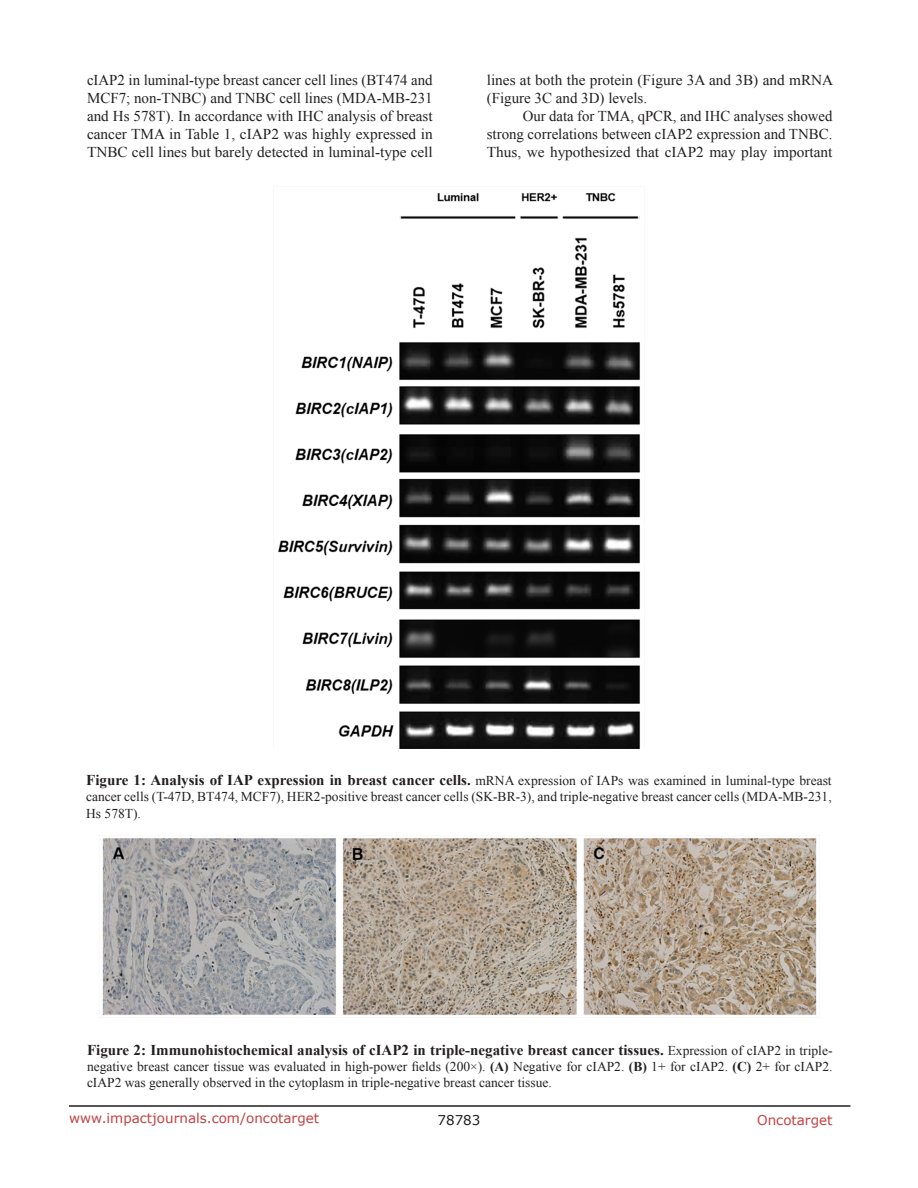
<style>
.page{position:relative;width:918px;height:1188px;background:#fff}
.page>*{position:absolute;margin:0;border:0;box-sizing:border-box;transform-origin:0 0}
.BodyText{font:15px/18px "Times New Roman";color:#231f20;text-align:justify}
.figuretext{font:700 15px "Times New Roman";color:#231f20}
.figuretext-2{font:13.5px/16.2px "Times New Roman";color:#231f20}
.t1{font:13.5px "Verdana";color:#c24141}
.t2{font:13.5px "Verdana";color:#231f20}
.s1{font-weight:400;font-size:13.5px}
.s2{font-weight:700}
</style>
<div class="page">
<hr style="left:69px;top:1105px;width:781px;height:2px;background:#231f20">
<img style="left:278px;top:193px;width:362px;height:555px">
<img style="left:102px;top:838px;width:715px;height:177px">
<p class="BodyText" style="left:87px;top:71px;width:347px">cIAP2 in luminal-type breast cancer cell lines (BT474 and MCF7; non-TNBC) and TNBC cell lines (MDA-MB-231 and Hs 578T). In accordance with IHC analysis of breast cancer TMA in Table 1, cIAP2 was highly expressed in TNBC cell lines but barely detected in luminal-type cell</p>
<p class="BodyText" style="left:487px;top:71px;width:348px">lines at both the protein (Figure 3A and 3B) and mRNA (Figure 3C and 3D) levels.</p>
<p class="BodyText" style="left:487px;top:107px;width:347px;text-indent:36px">Our data for TMA, qPCR, and IHC analyses showed strong correlations between cIAP2 expression and TNBC.<br>Thus, we hypothesized that cIAP2 may play important</p>
<p class="figuretext" style="left:86px;top:770px;width:747px">Figure 1: Analysis of IAP expression in breast cancer cells. <span class="s1">mRNA expression of IAPs was examined in luminal-type breast</span></p>
<p class="figuretext-2" style="left:86px;top:789px;width:747px">cancer cells (T-47D, BT474, MCF7), HER2-positive breast cancer cells (SK-BR-3), and triple-negative breast cancer cells (MDA-MB-231,<br>Hs 578T).</p>
<p class="figuretext" style="left:87px;top:1039px;width:747px">Figure 2: Immunohistochemical analysis of cIAP2 in triple-negative breast cancer tissues. <span class="s1">Expression of cIAP2 in triple-</span></p>
<p class="figuretext-2" style="left:87px;top:1058px;width:747px">negative breast cancer tissue was evaluated in high-power fields (200×). <span class="s2">(A)</span> Negative for cIAP2. <span class="s2">(B)</span> 1+ for cIAP2. <span class="s2">(C)</span> 2+ for cIAP2. cIAP2 was generally observed in the cytoplasm in triple-negative breast cancer tissue.</p>
<p class="t1" style="left:69px;top:1109px;width:252px">www.impactjournals.com/oncotarget</p>
<p class="t2" style="left:438px;top:1111px;width:44px">78783</p>
<p class="t1" style="left:757px;top:1111px;width:77px">Oncotarget</p>
</div>
